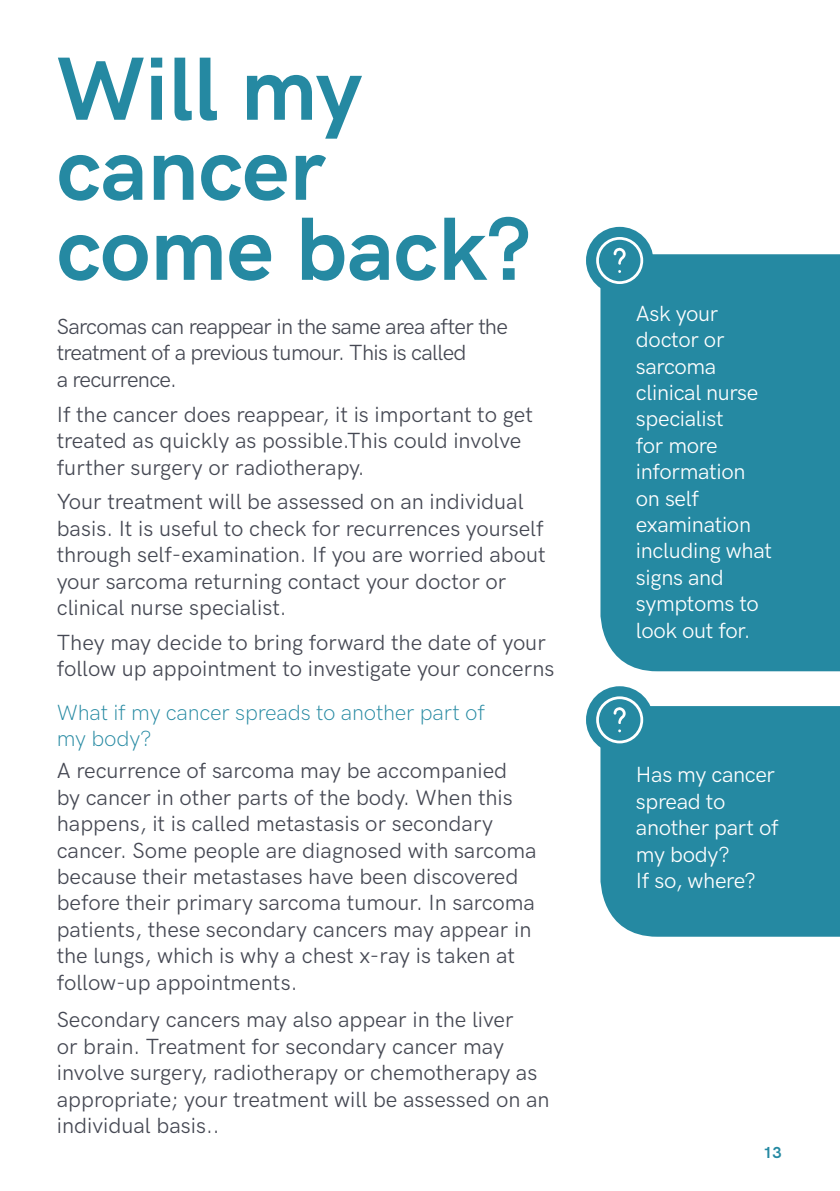
<style>
.page{position:relative;width:840px;height:1191px;background:#fff}
.page>*{position:absolute;margin:0;border:0;box-sizing:border-box;transform-origin:0 0}
.t1{font:700 90px/80px "HK Grotesk";color:#2589a2}
.t2{font:22px/26.4px "HK Grotesk";color:#454853}
.t3{font:22px/26.4px "HK Grotesk";letter-spacing:-.015em;color:#fff}
.t4{font:22px/26.4px "HK Grotesk";letter-spacing:-.03em;color:#454853}
.t5{font:300 22px/26.4px "HK Grotesk";letter-spacing:-.01em;color:#2589a2}
.t6{font:700 16px "HK Grotesk";color:#2589a2}
</style>
<div class="page">
<div style="left:600px;top:254px;width:239px;height:417px;background:#2589a2"></div>
<div style="left:600px;top:706px;width:239px;height:230px;background:#2589a2"></div>
<div style="left:585px;top:227px;width:68px;height:67px;background:#2589a2;border-radius:50%"></div>
<svg style="left:595px;top:237px;width:47px;height:47px"></svg>
<div style="left:585px;top:686px;width:68px;height:67px;background:#2589a2;border-radius:50%"></div>
<svg style="left:595px;top:696px;width:47px;height:47px"></svg>
<p class="t1" style="left:57px;top:42px;width:475px">Will my cancer come back?</p>
<p class="t4" style="left:57px;top:311px;width:452px">Sarcomas can reappear in the same area after the treatment of a previous tumour. This is called<br>a recurrence.</p>
<p class="t2" style="left:57px;top:399px;width:477px">If the cancer does reappear, it is important to get treated as quickly as possible.This could involve further surgery or radiotherapy.</p>
<p class="t2" style="left:57px;top:487px;width:490px">Your treatment will be assessed on an individual basis. It is useful to check for recurrences yourself through self-examination. If you are worried about your sarcoma returning contact your doctor or clinical nurse specialist.</p>
<p class="t2" style="left:57px;top:627px;width:499px">They may decide to bring forward the date of your follow up appointment to investigate your concerns</p>
<p class="t5" style="left:57px;top:697px;width:429px">What if my cancer spreads to another part of my body?</p>
<p class="t2" style="left:57px;top:756px;width:481px">A recurrence of sarcoma may be accompanied<br>by cancer in other parts of the body. When this happens, it is called metastasis or secondary cancer. Some people are diagnosed with sarcoma because their metastases have been discovered before their primary sarcoma tumour. In sarcoma patients, these secondary cancers may appear in the lungs, which is why a chest x-ray is taken at follow-up appointments.</p>
<p class="t2" style="left:57px;top:1005px;width:494px">Secondary cancers may also appear in the liver<br>or brain. Treatment for secondary cancer may involve surgery, radiotherapy or chemotherapy as appropriate; your treatment will be assessed on an individual basis..</p>
<p class="t3" style="left:635px;top:298px;width:137px">Ask your doctor or sarcoma clinical nurse specialist<br>for more information on self examination including what signs and symptoms to look out for.</p>
<p class="t3" style="left:635px;top:760px;width:144px">Has my cancer spread to another part of my body?<br>If so, where?</p>
<p class="t6" style="left:762px;top:1140px;width:20px">13</p>
</div>
